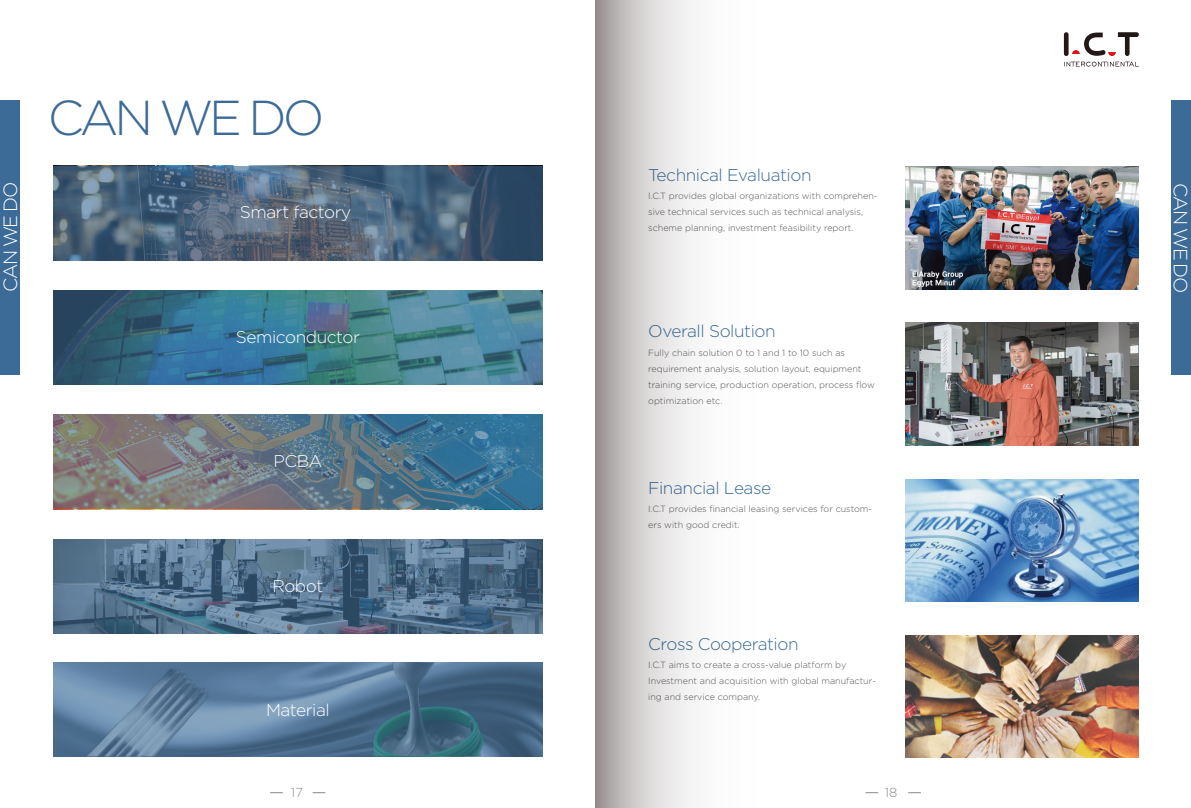
<style>
.page{position:relative;width:1191px;height:808px;background:#fff}
.page>*{position:absolute;margin:0;border:0;box-sizing:border-box;transform-origin:0 0}
.t1{font:300 49px "Gotham";letter-spacing:-.085em;color:#3b6b96}
.t2{font:300 19.2px "Gotham";letter-spacing:-.075em;color:#fff}
.t3{font:300 17px "Gotham";letter-spacing:-.025em;color:#3b6b96}
.t4{font:300 17px "Gotham";letter-spacing:-.025em;color:#fff}
.t5{font:300 13px "Gotham";color:#898989}
.t6{font:300 9px/16px "Gotham";color:#595757}
</style>
<div class="page">
<img style="left:906px;top:635px;width:232px;height:123px">
<img style="left:906px;top:322px;width:232px;height:123px">
<img style="left:906px;top:479px;width:232px;height:122px">
<img style="left:906px;top:166px;width:232px;height:123px">
<svg style="left:908px;top:792px;width:13px;height:1px"></svg>
<svg style="left:865px;top:792px;width:13px;height:1px"></svg>
<svg style="left:313px;top:792px;width:12px;height:1px"></svg>
<svg style="left:270px;top:792px;width:13px;height:1px"></svg>
<div style="left:0;top:100px;width:20px;height:275px;background:#3b6b96"></div>
<div style="left:1171px;top:100px;width:20px;height:275px;background:#3b6b96"></div>
<hr style="left:1064px;top:32px;width:4px;height:24px;background:#221815;border-radius:2px">
<svg style="left:1072px;top:32px;width:66px;height:24px"></svg>
<svg style="left:1064px;top:62px;width:74px;height:5px"></svg>
<svg style="left:53px;top:290px;width:489px;height:95px;background:#3f758c"></svg>
<svg style="left:53px;top:166px;width:489px;height:94px;background:#4c6379"></svg>
<svg style="left:53px;top:415px;width:489px;height:94px;background:#617886"></svg>
<svg style="left:53px;top:539px;width:489px;height:94px;background:#53708b"></svg>
<svg style="left:53px;top:662px;width:489px;height:94px;background:#557795"></svg>
<svg style="left:595px;top:0;width:100px;height:808px;background:#c6c4c3"></svg>
<h1 class="t1" style="left:48px;top:88px;width:278px">CAN WE DO</h1>
<h3 class="t3" style="left:648px;top:164px;width:165px">Technical Evaluation</h3>
<h2 class="t2" style="left:-1px;top:292px;width:112px;rotate:-90deg">CAN WE DO</h2>
<h2 class="t2" style="left:1192px;top:183px;width:112px;rotate:90deg">CAN WE DO</h2>
<p class="t6" style="left:648px;top:188px;width:231px">I.C.T provides global organizations with comprehen&shy;sive technical services such as technical analysis, scheme planning, investment feasibility report.</p>
<h3 class="t4" style="left:240px;top:202px;width:113px">Smart factory</h3>
<h3 class="t4" style="left:236px;top:326px;width:125px">Semiconductor</h3>
<h3 class="t4" style="left:273px;top:451px;width:50px">PCBA</h3>
<h3 class="t4" style="left:272px;top:575px;width:52px">Robot</h3>
<h3 class="t4" style="left:266px;top:700px;width:65px">Material</h3>
<h3 class="t3" style="left:648px;top:321px;width:129px">Overall Solution</h3>
<p class="t6" style="left:648px;top:344px;width:228px">Fully chain solution 0 to 1 and 1 to 10 such as requirement analysis, solution layout, equipment training service, production operation, process flow optimization etc.</p>
<h3 class="t3" style="left:648px;top:477px;width:125px">Financial Lease</h3>
<p class="t6" style="left:648px;top:501px;width:225px">I.C.T provides financial leasing services for custom&shy;ers with good credit.</p>
<h3 class="t3" style="left:648px;top:633px;width:152px">Cross Cooperation</h3>
<p class="t6" style="left:648px;top:657px;width:229px">I.C.T aims to create a cross-value platform by<br>Investment and acquisition with global manufactur&shy;ing and service company.</p>
<h3 class="t5" style="left:291px;top:784px;width:13px">17</h3>
<h3 class="t5" style="left:885px;top:784px;width:14px">18</h3>
</div>
